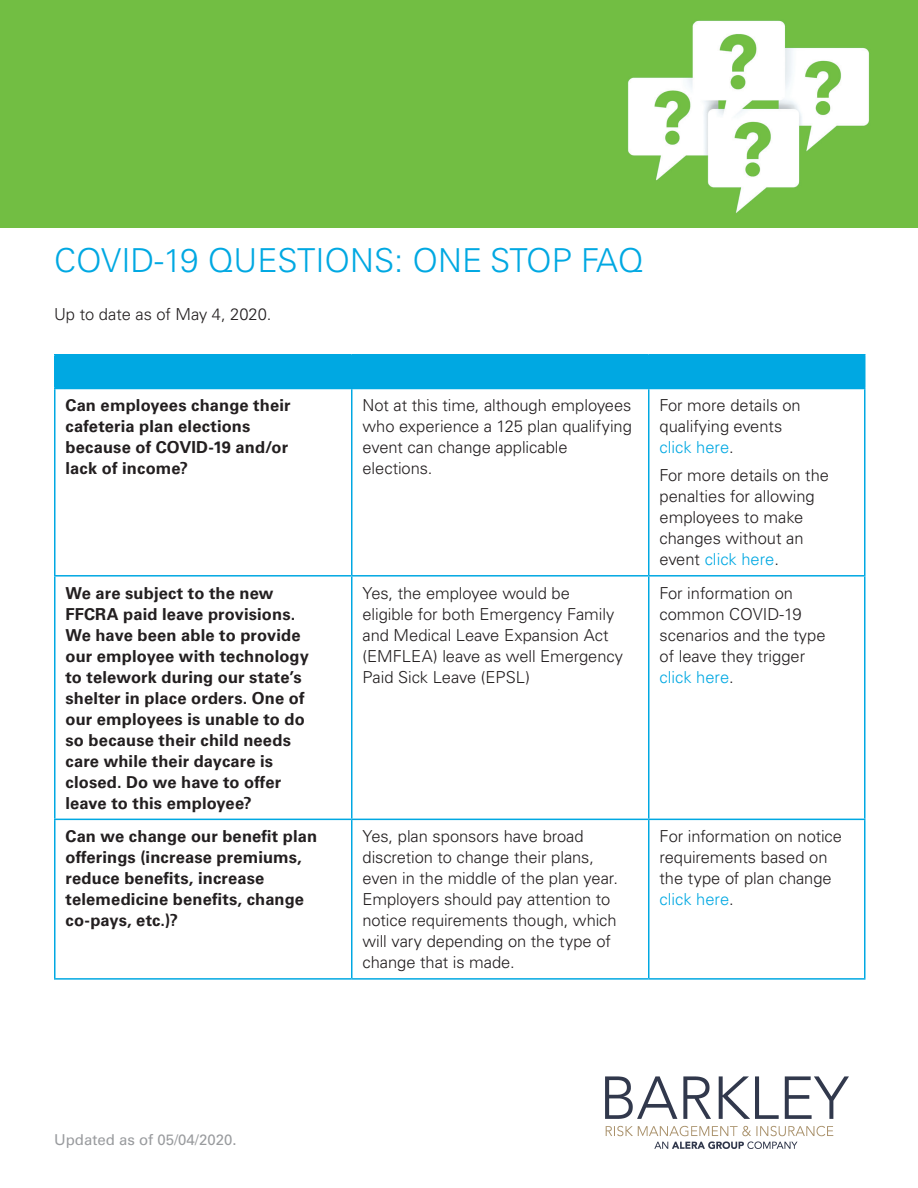
<style>
.page{position:relative;width:918px;height:1188px;background:#fff}
.page>*{position:absolute;margin:0;border:0;box-sizing:border-box;transform-origin:0 0}
.Title_Font{font:300 33px "Univers LT Pro 45";color:#00a8e2}
.Star_Bullet{font:300 16.5px/21px "Univers LT Pro 45";color:#231f20}
.title_copy_9pt{font:700 16.5px/21px "Univers LT Pro 65";letter-spacing:.01em;color:#231f20}
.Body_Copy{font:300 16.5px "Univers LT Pro 45";color:#231f20}
.Header_Three_-_Black{font:15px "Univers LT Pro 55 Roman";color:#999b9e}
.s1{color:#00a8e2}
</style>
<div class="page">
<img style="left:0;top:1px;width:917px;height:226px">
<div style="left:55px;top:355px;width:810px;height:33px;background:#00a8e2"></div>
<hr style="left:54px;top:354px;width:298px;height:2px;background:#00a8e2">
<hr style="left:54px;top:356px;width:2px;height:32px;background:#00a8e2">
<hr style="left:352px;top:354px;width:297px;height:2px;background:#00a8e2">
<hr style="left:649px;top:354px;width:217px;height:2px;background:#00a8e2">
<hr style="left:54px;top:388px;width:298px;height:1px;background:#00a8e2">
<hr style="left:54px;top:389px;width:2px;height:186px;background:#00a8e2">
<hr style="left:352px;top:388px;width:297px;height:1px;background:#00a8e2">
<hr style="left:351px;top:389px;width:1px;height:186px;background:#00a8e2">
<hr style="left:649px;top:388px;width:217px;height:1px;background:#00a8e2">
<hr style="left:648px;top:389px;width:2px;height:186px;background:#00a8e2">
<hr style="left:864px;top:389px;width:2px;height:186px;background:#00a8e2">
<hr style="left:54px;top:575px;width:298px;height:2px;background:#00a8e2">
<hr style="left:54px;top:577px;width:2px;height:242px;background:#00a8e2">
<hr style="left:352px;top:575px;width:297px;height:2px;background:#00a8e2">
<hr style="left:351px;top:577px;width:1px;height:242px;background:#00a8e2">
<hr style="left:649px;top:575px;width:217px;height:2px;background:#00a8e2">
<hr style="left:648px;top:577px;width:2px;height:242px;background:#00a8e2">
<hr style="left:864px;top:577px;width:2px;height:242px;background:#00a8e2">
<hr style="left:54px;top:819px;width:298px;height:1px;background:#00a8e2">
<hr style="left:54px;top:820px;width:2px;height:158px;background:#00a8e2">
<hr style="left:352px;top:819px;width:297px;height:1px;background:#00a8e2">
<hr style="left:351px;top:820px;width:1px;height:158px;background:#00a8e2">
<hr style="left:649px;top:819px;width:217px;height:1px;background:#00a8e2">
<hr style="left:648px;top:820px;width:2px;height:158px;background:#00a8e2">
<hr style="left:864px;top:820px;width:2px;height:158px;background:#00a8e2">
<hr style="left:54px;top:978px;width:298px;height:2px;background:#00a8e2">
<hr style="left:352px;top:978px;width:297px;height:2px;background:#00a8e2">
<hr style="left:649px;top:978px;width:217px;height:2px;background:#00a8e2">
<hr style="left:864px;top:356px;width:2px;height:32px;background:#00a8e2">
<img style="left:605px;top:1076px;width:244px;height:73px">
<p class="Title_Font" style="left:54px;top:239px;width:591px">COVID-19 QUESTIONS: ONE STOP FAQ</p>
<p class="Body_Copy" style="left:54px;top:304px;width:219px">Up to date as of May 4, 2020.</p>
<p class="title_copy_9pt" style="left:66px;top:394px;width:227px">Can employees change their cafeteria plan elections because of COVID-19 and/or lack of income?</p>
<p class="Star_Bullet" style="left:363px;top:394px;width:271px">Not at this time, although employees who experience a 125 plan qualifying event can change applicable elections.</p>
<p class="Star_Bullet" style="left:660px;top:395px;width:143px">For more details on qualifying events <span class="s1">click here</span>.</p>
<p class="Star_Bullet" style="left:660px;top:464px;width:171px">For more details on the penalties for allowing employees to make changes without an event <span class="s1">click here</span>.</p>
<p class="title_copy_9pt" style="left:66px;top:581px;width:245px">We are subject to the new<br>FFCRA paid leave provisions.<br>We have been able to provide our employee with technology to telework during our state’s shelter in place orders. One of our employees is unable to do so because their child needs care while their daycare is closed. Do we have to offer leave to this employee?</p>
<p class="Star_Bullet" style="left:363px;top:582px;width:262px">Yes, the employee would be eligible for both Emergency Family and Medical Leave Expansion Act (EMFLEA) leave as well Emergency<br>Paid Sick Leave (EPSL)</p>
<p class="Star_Bullet" style="left:660px;top:582px;width:167px">For information on common COVID-19 scenarios and the type of leave they trigger <span class="s1">click here</span>.</p>
<p class="title_copy_9pt" style="left:66px;top:825px;width:253px">Can we change our benefit plan offerings (increase premiums, reduce benefits, increase telemedicine benefits, change co-pays, etc.)?</p>
<p class="Star_Bullet" style="left:363px;top:825px;width:257px">Yes, plan sponsors have broad discretion to change their plans, even in the middle of the plan year.<br>Employers should pay attention to notice requirements though, which will vary depending on the type of change that is made.</p>
<p class="Star_Bullet" style="left:660px;top:825px;width:184px">For information on notice requirements based on the type of plan change <span class="s1">click here</span>.</p>
<p class="Header_Three_-_Black" style="left:54px;top:1129px;width:184px">Updated as of 05/04/2020.</p>
</div>
